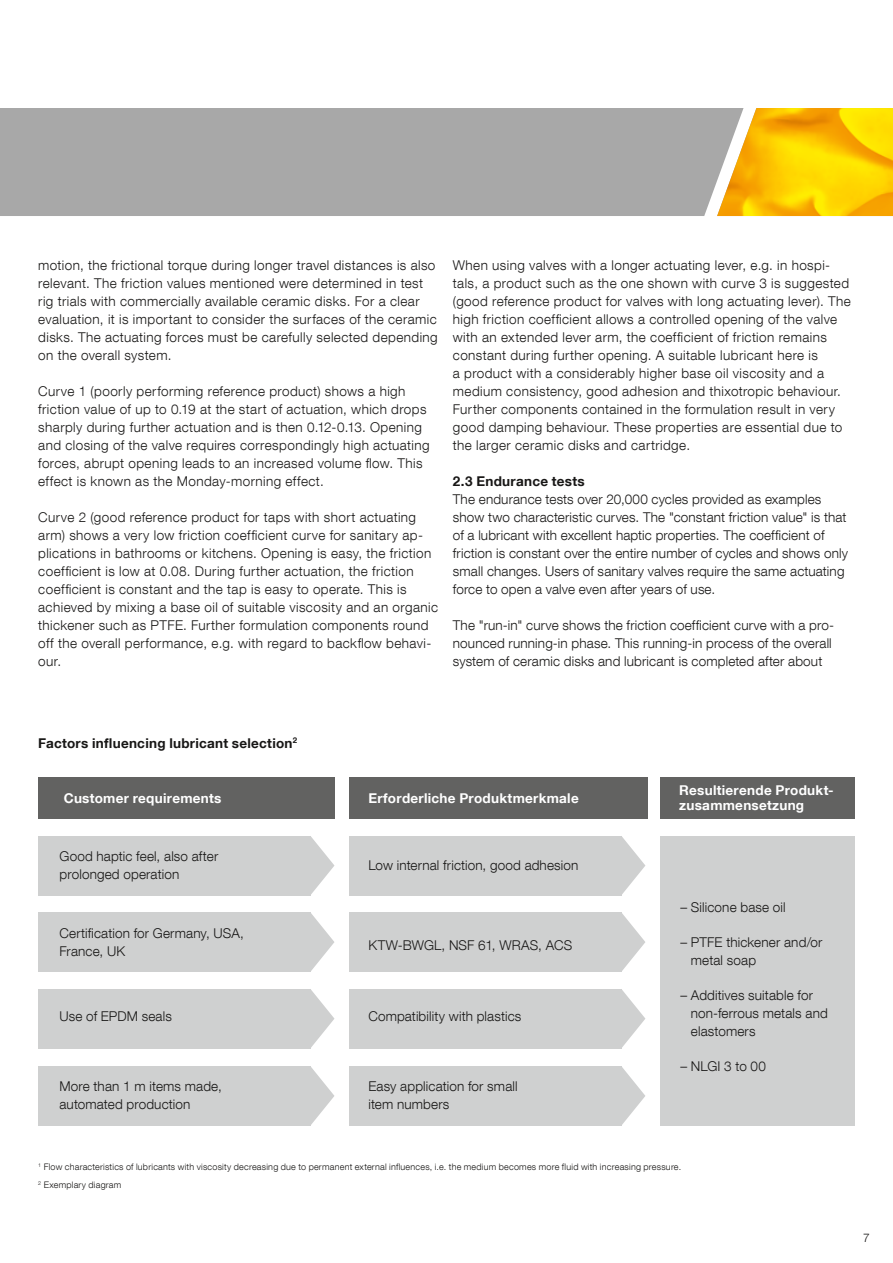
<style>
.page{position:relative;width:893px;height:1263px;background:#fff}
.page>*{position:absolute;margin:0;border:0;box-sizing:border-box;transform-origin:0 0}
.t1{font:300 13.5px/18px "Helvetica Neue LT Com";letter-spacing:.03em;color:#181716}
.t2{font:300 13.5px/18px "Helvetica Neue LT Com";letter-spacing:.01em;color:#181716}
.t3{font:700 13.5px/15px "Helvetica Neue LT Com";letter-spacing:.02em;color:#fff}
.t4{font:700 13.5px "Helvetica Neue LT Com";letter-spacing:.02em;color:#181716}
.t5{font:300 12px "Helvetica Neue LT Com";color:#181716}
.t6{font:300 9px/18px "Helvetica Neue LT Com";letter-spacing:.025em;color:#181716}
</style>
<div class="page">
<img style="left:743px;top:108px;width:150px;height:108px">
<div style="left:0;top:108px;width:743px;height:108px;background:#a8a8a8"></div>
<div style="left:38px;top:836px;width:272px;height:59px;background:#cfd0d0"></div>
<div style="left:38px;top:777px;width:296px;height:42px;background:#626261"></div>
<div style="left:349px;top:777px;width:298px;height:42px;background:#626261"></div>
<div style="left:660px;top:777px;width:195px;height:42px;background:#626261"></div>
<div style="left:349px;top:836px;width:272px;height:59px;background:#cfd0d0"></div>
<div style="left:660px;top:836px;width:195px;height:290px;background:#cfd0d0"></div>
<div style="left:38px;top:989px;width:272px;height:59px;background:#cfd0d0"></div>
<div style="left:349px;top:989px;width:272px;height:59px;background:#cfd0d0"></div>
<div style="left:38px;top:912px;width:272px;height:60px;background:#cfd0d0"></div>
<div style="left:349px;top:912px;width:272px;height:60px;background:#cfd0d0"></div>
<div style="left:38px;top:1066px;width:272px;height:60px;background:#cfd0d0"></div>
<div style="left:349px;top:1066px;width:272px;height:60px;background:#cfd0d0"></div>
<svg style="left:310px;top:836px;width:24px;height:59px"></svg>
<svg style="left:621px;top:836px;width:24px;height:59px"></svg>
<svg style="left:310px;top:912px;width:24px;height:60px"></svg>
<svg style="left:621px;top:912px;width:24px;height:60px"></svg>
<svg style="left:310px;top:989px;width:24px;height:59px"></svg>
<svg style="left:621px;top:989px;width:24px;height:59px"></svg>
<svg style="left:310px;top:1066px;width:24px;height:60px"></svg>
<svg style="left:621px;top:1066px;width:24px;height:60px"></svg>
<p class="t1" style="left:38px;top:256px;width:401px">motion, the frictional torque during longer travel distances is also relevant. The friction values mentioned were determined in test rig trials with commercially available ceramic disks. For a clear evaluation, it is important to consider the surfaces of the ceramic disks. The actuating forces must be carefully selected depending on the overall system.</p>
<p class="t1" style="left:38px;top:382px;width:393px">Curve 1 (poorly performing reference product) shows a high friction value of up to 0.19 at the start of actuation, which drops sharply during further actuation and is then 0.12-0.13. Opening and closing of the valve requires correspondingly high actuating forces, abrupt opening leads to an increased volume flow. This effect is known as the Monday-morning effect.</p>
<p class="t1" style="left:38px;top:508px;width:401px">Curve 2 (good reference product for taps with short actuating arm) shows a very low friction coefficient curve for sanitary ap&shy;plications in bathrooms or kitchens. Opening is easy, the friction coefficient is low at 0.08. During further actuation, the friction coefficient is constant and the tap is easy to operate. This is achieved by mixing a base oil of suitable viscosity and an organic thickener such as PTFE. Further formulation components round off the overall performance, e.g. with regard to backflow behavi&shy;our.</p>
<p class="t1" style="left:453px;top:256px;width:400px">When using valves with a longer actuating lever, e.g. in hospi&shy;tals, a product such as the one shown with curve 3 is suggested (good reference product for valves with long actuating lever). The high friction coefficient allows a controlled opening of the valve with an extended lever arm, the coefficient of friction remains constant during further opening. A suitable lubricant here is<br>a product with a considerably higher base oil viscosity and a medium consistency, good adhesion and thixotropic behaviour.<br>Further components contained in the formulation result in very good damping behaviour. These properties are essential due to the larger ceramic disks and cartridge.</p>
<p class="t4" style="left:453px;top:473px;width:133px">2.3 Endurance tests</p>
<p class="t2" style="left:453px;top:490px;width:397px">The endurance tests over 20,000 cycles provided as examples show two characteristic curves. The "constant friction value" is that of a lubricant with excellent haptic properties. The coefficient of friction is constant over the entire number of cycles and shows only small changes. Users of sanitary valves require the same actuating force to open a valve even after years of use.</p>
<p class="t2" style="left:453px;top:616px;width:383px">The "run-in" curve shows the friction coefficient curve with a pro&shy;nounced running-in phase. This running-in process of the overall system of ceramic disks and lubricant is completed after about</p>
<p class="t4" style="left:38px;top:734px;width:261px">Factors influencing lubricant selection<sup>2</sup></p>
<p class="t3" style="left:64px;top:791px;width:159px">Customer requirements</p>
<p class="t3" style="left:368px;top:791px;width:212px">Erforderliche Produktmerkmale</p>
<p class="t2" style="left:60px;top:847px;width:160px">Good haptic feel, also after prolonged operation</p>
<p class="t2" style="left:368px;top:856px;width:212px">Low internal friction, good adhesion</p>
<p class="t2" style="left:60px;top:924px;width:186px">Certification for Germany, USA,<br>France, UK</p>
<p class="t2" style="left:368px;top:936px;width:205px">KTW-BWGL, NSF 61, WRAS, ACS</p>
<p class="t2" style="left:60px;top:1007px;width:114px">Use of EPDM seals</p>
<p class="t2" style="left:368px;top:1007px;width:155px">Compatibility with plastics</p>
<p class="t2" style="left:60px;top:1077px;width:164px">More than 1 m items made, automated production</p>
<p class="t2" style="left:368px;top:1077px;width:151px">Easy application for small item numbers</p>
<p class="t3" style="left:679px;top:782px;width:156px">Resultierende Produkt&shy;zusammensetzung</p>
<p class="t2" style="left:680px;top:898px;width:107px">– Silicone base oil</p>
<p class="t2" style="left:691px;top:933px;width:133px;text-indent:-11px">– PTFE thickener and/or metal soap</p>
<p class="t2" style="left:691px;top:986px;width:138px;text-indent:-11px">– Additives suitable for non-ferrous metals and elastomers</p>
<p class="t1" style="left:680px;top:1057px;width:87px">– NLGI 3 to 00</p>
<p class="t6" style="left:38px;top:1158px;width:644px"><sup>1</sup> Flow characteristics of lubricants with viscosity decreasing due to permanent external influences, i.e. the medium becomes more fluid with increasing pressure.<br><sup>2</sup> Exemplary diagram</p>
<p class="t5" style="left:863px;top:1230px;width:8px">7</p>
</div>
